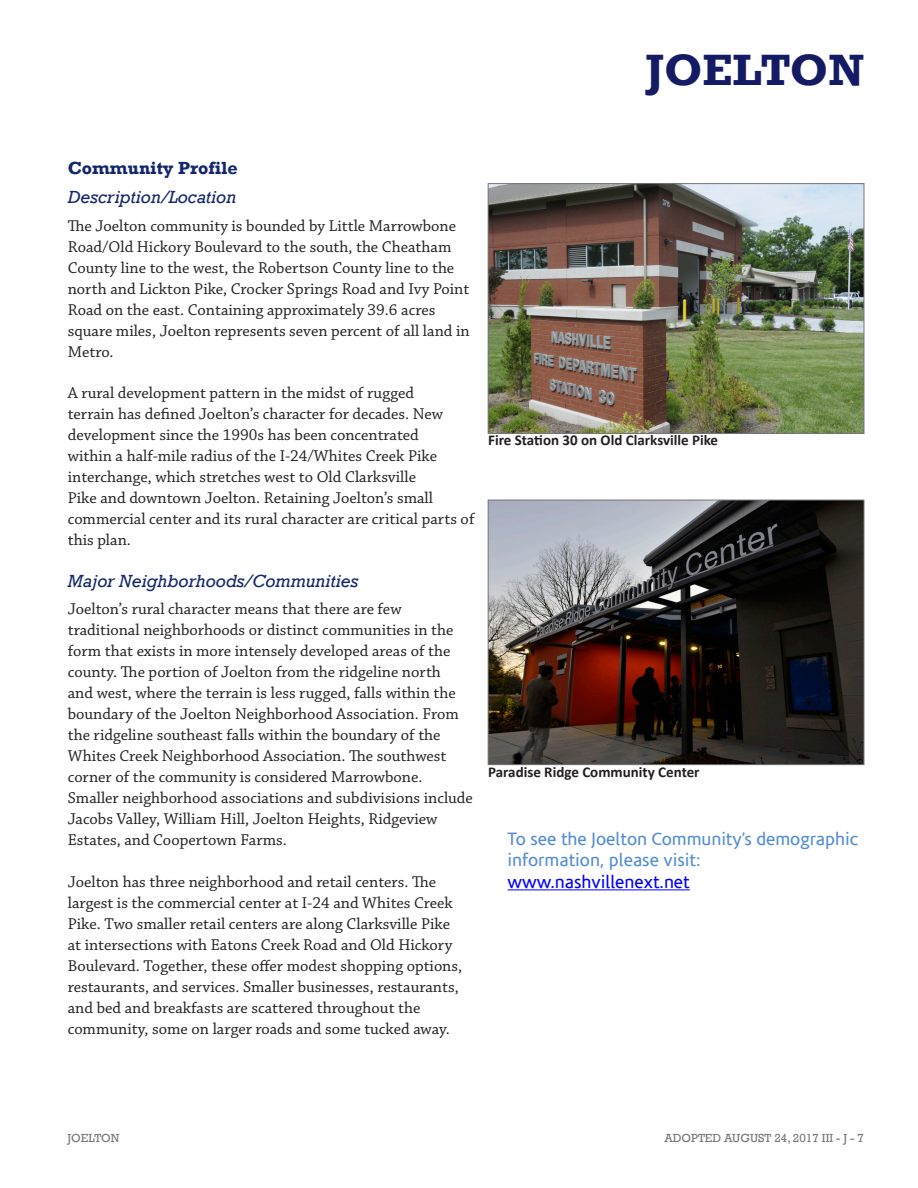
<style>
.page{position:relative;width:918px;height:1188px;background:#fff}
.page>*{position:absolute;margin:0;border:0;box-sizing:border-box;transform-origin:0 0}
.Section_Heading_Righ{font:700 45px "Rockwell";color:#141b64}
.Web_link_additional{font:18px/21.6px "Corisande";color:#548dd4}
.Body_Heading_2{font:italic 18px "Rockwell";color:#15276c}
.Web_link_additional-2{font:18px "Corisande";color:#00f}
.Body_Heading_1{font:700 18px "Rockwell";color:#15276c}
.Body_Normal{font:16.5px/21px "Chaparral Pro";color:#231f20}
.Figure_label{font:700 15px "Calibri";color:#231f20}
.t1{font:12px "Rockwell";color:#757679}
</style>
<div class="page">
<hr style="left:508px;top:889px;width:182px;height:1px;background:#00f">
<img style="left:490px;top:185px;width:372px;height:247px">
<div style="left:488px;top:183px;width:376px;height:251px;border:1px solid #757679"></div>
<img style="left:490px;top:502px;width:372px;height:261px">
<div style="left:488px;top:500px;width:376px;height:265px;border:1px solid #757679"></div>
<p class="Section_Heading_Righ" style="left:646px;top:43px;width:220px">JOELTON</p>
<p class="Body_Heading_1" style="left:68px;top:157px;width:172px">Community Profile</p>
<p class="Body_Heading_2" style="left:68px;top:186px;width:170px">Description/Location</p>
<p class="Body_Normal" style="left:68px;top:215px;width:403px">The Joelton community is bounded by Little Marrowbone Road/Old Hickory Boulevard to the south, the Cheatham County line to the west, the Robertson County line to the north and Lickton Pike, Crocker Springs Road and Ivy Point Road on the east. Containing approximately 39.6 acres square miles, Joelton represents seven percent of all land in Metro.</p>
<p class="Body_Normal" style="left:68px;top:383px;width:408px">A rural development pattern in the midst of rugged<br>terrain has defined Joelton’s character for decades. New development since the 1990s has been concentrated<br>within a half-mile radius of the I-24/Whites Creek Pike interchange, which stretches west to Old Clarksville<br>Pike and downtown Joelton. Retaining Joelton’s small commercial center and its rural character are critical parts of this plan.</p>
<p class="Body_Heading_2" style="left:68px;top:570px;width:292px">Major Neighborhoods/Communities</p>
<p class="Body_Normal" style="left:68px;top:599px;width:407px">Joelton’s rural character means that there are few traditional neighborhoods or distinct communities in the form that exists in more intensely developed areas of the county. The portion of Joelton from the ridgeline north<br>and west, where the terrain is less rugged, falls within the boundary of the Joelton Neighborhood Association. From the ridgeline southeast falls within the boundary of the Whites Creek Neighborhood Association. The southwest corner of the community is considered Marrowbone.<br>Smaller neighborhood associations and subdivisions include Jacobs Valley, William Hill, Joelton Heights, Ridgeview Estates, and Coopertown Farms.</p>
<p class="Body_Normal" style="left:68px;top:872px;width:396px">Joelton has three neighborhood and retail centers. The largest is the commercial center at I-24 and Whites Creek Pike. Two smaller retail centers are along Clarksville Pike at intersections with Eatons Creek Road and Old Hickory Boulevard. Together, these offer modest shopping options, restaurants, and services. Smaller businesses, restaurants, and bed and breakfasts are scattered throughout the community, some on larger roads and some tucked away.</p>
<p class="Figure_label" style="left:488px;top:431px;width:232px">Fire Station 30 on Old Clarksville Pike</p>
<p class="Figure_label" style="left:488px;top:763px;width:213px">Paradise Ridge Community Center</p>
<p class="Web_link_additional" style="left:508px;top:828px;width:352px">To see the Joelton Community’s demographic information, please visit:</p>
<p class="Web_link_additional-2" style="left:508px;top:871px;width:184px">www.nashvillenext.net</p>
<p class="t1" style="left:68px;top:1131px;width:54px">JOELTON</p>
<p class="t1" style="left:664px;top:1131px;width:201px">ADOPTED AUGUST 24, 2017 III - J - 7</p>
</div>
